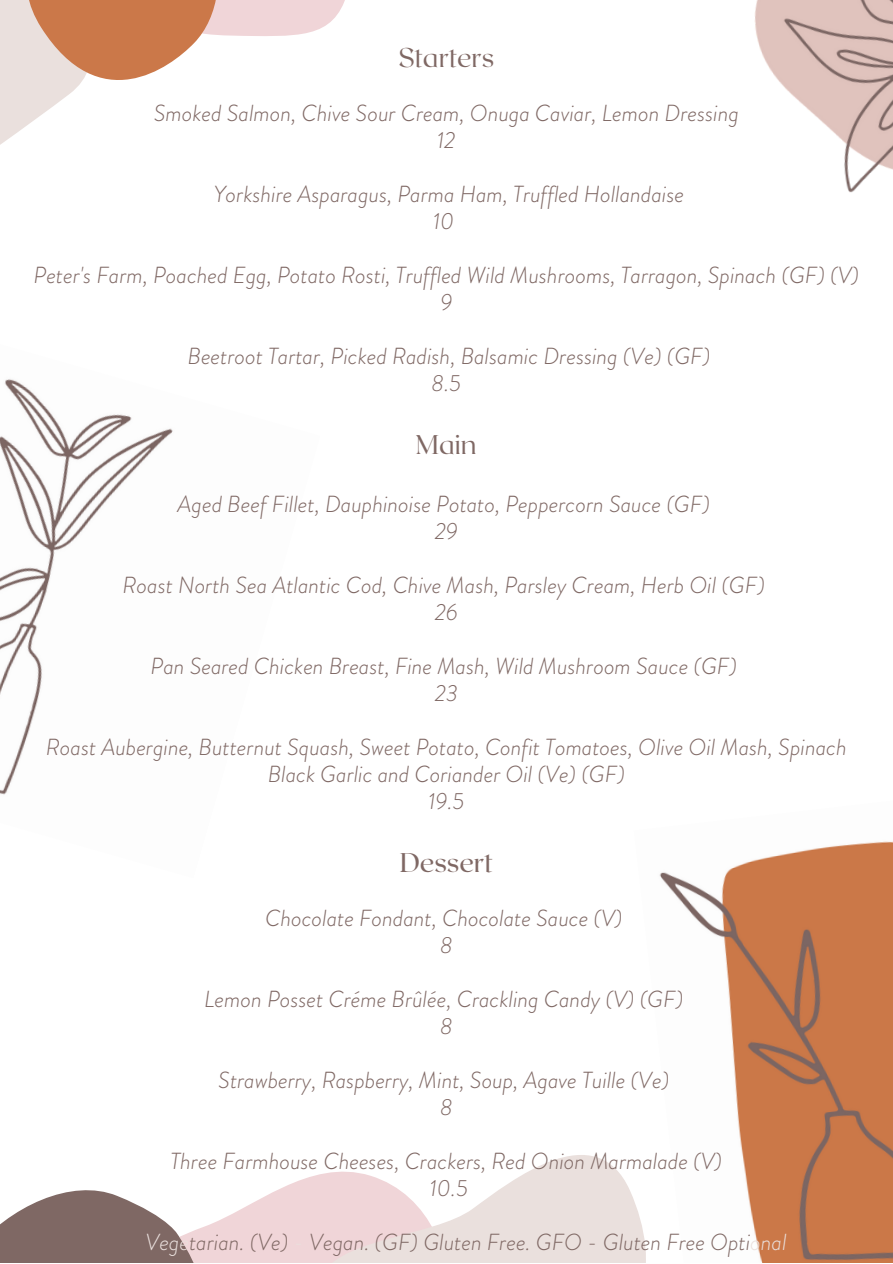
<style>
.page{position:relative;width:893px;height:1264px;background:#fff}
.page>*{position:absolute;margin:0;border:0;box-sizing:border-box;transform-origin:0 0}
.t1{font:300 27px "Roxborough CF";color:#7f6864}
.t2{font:27px "Roxborough CF";color:#7f6864}
.t3{font:italic 300 23.25px/27px "Brandon Grotesque";color:#7f6864;text-align:center}
.s1{color:#eae0dd}
</style>
<div class="page">
<img style="left:659px;top:841px;width:233px;height:421px">
<svg style="left:254px;top:1178px;width:53px;height:84px;background:#f1dadd"></svg>
<img style="left:0;top:379px;width:173px;height:416px">
<svg style="left:0;top:1190px;width:254px;height:72px"></svg>
<svg style="left:307px;top:1114px;width:357px;height:148px"></svg>
<svg style="left:0;top:0;width:345px;height:145px"></svg>
<img style="left:754px;top:0;width:138px;height:193px">
<p class="t1" style="left:398px;top:40px;width:97px">Starters</p>
<p class="t3" style="left:154px;top:99px;width:586px">Smoked Salmon, Chive Sour Cream, Onuga Caviar, Lemon Dressing</p>
<p class="t3" style="left:437px;top:126px;width:20px">12</p>
<p class="t3" style="left:214px;top:180px;width:472px">Yorkshire Asparagus, Parma Ham, Truffled Hollandaise</p>
<p class="t3" style="left:433px;top:207px;width:22px">10</p>
<p class="t3" style="left:33px;top:261px;width:827px">Peter's Farm, Poached Egg, Potato Rosti, Truffled Wild Mushrooms, Tarragon, Spinach (GF) (V)</p>
<p class="t3" style="left:440px;top:288px;width:13px">9</p>
<p class="t3" style="left:187px;top:342px;width:524px">Beetroot Tartar, Picked Radish, Balsamic Dressing (Ve) (GF)</p>
<p class="t3" style="left:431px;top:369px;width:31px">8.5</p>
<p class="t1" style="left:416px;top:426px;width:62px">Main</p>
<p class="t3" style="left:178px;top:491px;width:533px">Aged Beef Fillet, Dauphinoise Potato, Peppercorn Sauce (GF)</p>
<p class="t3" style="left:434px;top:518px;width:25px">29</p>
<p class="t3" style="left:123px;top:572px;width:643px">Roast North Sea Atlantic Cod, Chive Mash, Parsley Cream, Herb Oil (GF)</p>
<p class="t3" style="left:434px;top:599px;width:25px">26</p>
<p class="t3" style="left:150px;top:652px;width:588px">Pan Seared Chicken Breast, Fine Mash, Wild Mushroom Sauce (GF)</p>
<p class="t3" style="left:435px;top:679px;width:24px">23</p>
<p class="t3" style="left:46px;top:733px;width:802px">Roast Aubergine, Butternut Squash, Sweet Potato, Confit Tomatoes, Olive Oil Mash, Spinach<br>Black Garlic and Coriander Oil (Ve) (GF)</p>
<p class="t3" style="left:428px;top:787px;width:37px">19.5</p>
<p class="t2" style="left:400px;top:845px;width:95px">Dessert</p>
<p class="t3" style="left:265px;top:904px;width:359px">Chocolate Fondant, Chocolate Sauce (V)</p>
<p class="t3" style="left:440px;top:931px;width:14px">8</p>
<p class="t3" style="left:204px;top:985px;width:480px">Lemon Posset Créme Brûlée, Crackling Candy (V) (GF)</p>
<p class="t3" style="left:440px;top:1012px;width:14px">8</p>
<p class="t3" style="left:218px;top:1066px;width:452px">Strawberry, Raspberry, Mint, Soup, Agave Tuille (Ve)</p>
<p class="t3" style="left:440px;top:1093px;width:14px">8</p>
<p class="t3" style="left:170px;top:1147px;width:553px">Three Farmhouse Cheeses, Crackers, Red Onion Marmalade (V)</p>
<p class="t3" style="left:430px;top:1174px;width:39px">10.5</p>
<p class="t3" style="left:106px;top:1228px;width:682px">(V) <span class="s1">Vege</span>tarian. (Ve) <span class="s1">-</span> Vegan. (GF) Gluten Free. GFO - Gluten Free Opti<span class="s1">onal</span></p>
</div>
